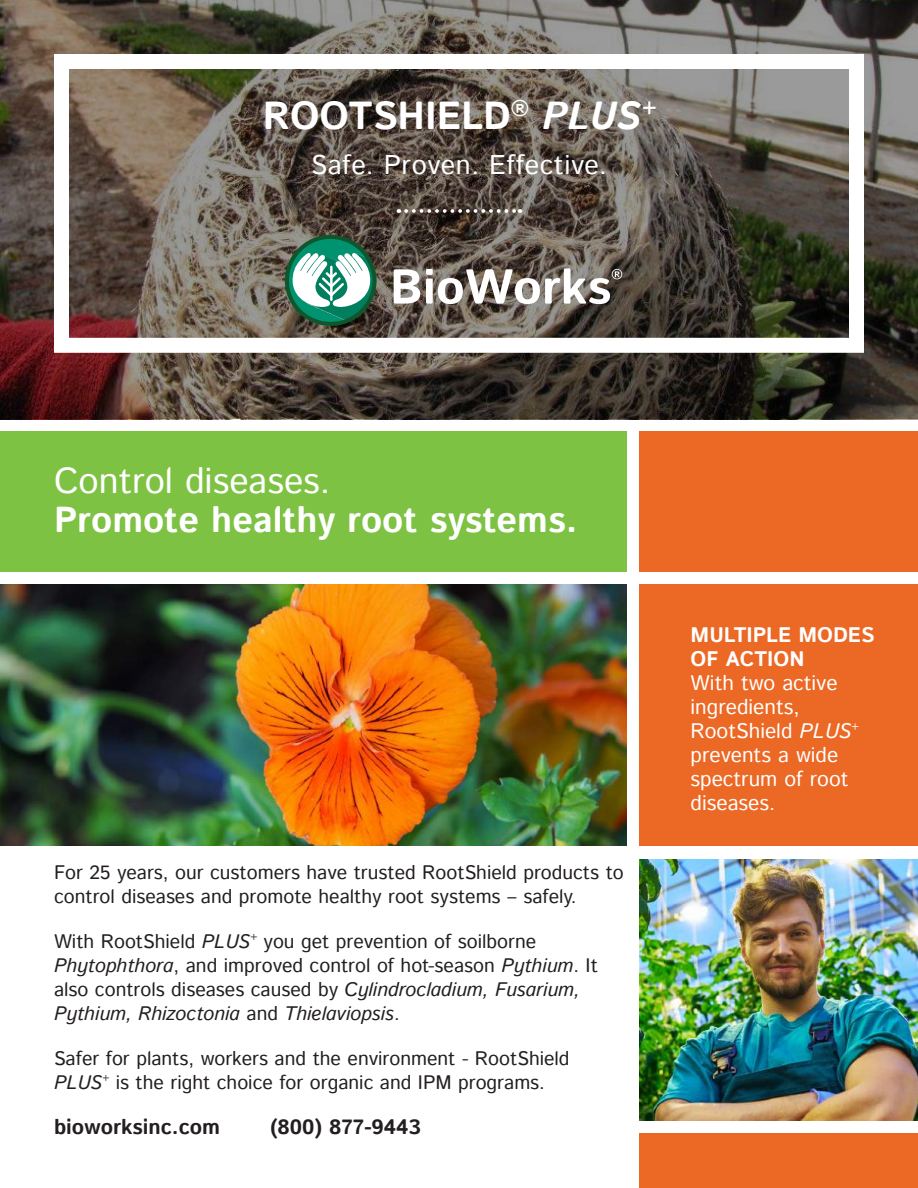
<style>
.page{position:relative;width:918px;height:1188px;background:#fff}
.page>*{position:absolute;margin:0;border:0;box-sizing:border-box;transform-origin:0 0}
.t1{font:700 39px "Istok Web";color:#fff}
.t2{font:700 36px "Istok Web";color:#fff}
.t3{font:36px "Istok Web";color:#fff}
.t4{font:27px "Istok Web";letter-spacing:.02em;color:#fff}
.t5{font:21px/24px "Istok Web";color:#fff}
.t6{font:700 21px "Istok Web";color:#231f20}
.t7{font:700 21px/24px "Istok Web";color:#fff}
.t8{font:19.5px/24px "Istok Web";color:#231f20}
.s1{font-family:"Istok";font-style:italic}
.s2{font-style:italic}
</style>
<div class="page">
<svg style="left:0;top:0;width:918px;height:419px;background:#696058"></svg>
<svg style="left:406px;top:209px;width:114px;height:4px"></svg>
<div style="left:640px;top:584px;width:278px;height:262px;background:#ec6825"></div>
<div style="left:640px;top:431px;width:278px;height:140px;background:#ec6825"></div>
<div style="left:640px;top:1133px;width:278px;height:55px;background:#ec6825"></div>
<div style="left:0;top:431px;width:627px;height:140px;background:#7ec243"></div>
<img style="left:640px;top:859px;width:278px;height:262px">
<img style="left:0;top:584px;width:627px;height:262px">
<svg style="left:394px;top:269px;width:26px;height:35px"></svg>
<svg style="left:426px;top:268px;width:196px;height:36px"></svg>
<svg style="left:285px;top:235px;width:92px;height:91px"></svg>
<h1 class="t1" style="left:263px;top:90px;width:394px">ROOTSHIELD<sup>®</sup> <span class="s1">PLUS</span><sup>+</sup></h1>
<h3 class="t4" style="left:311px;top:147px;width:297px">Safe. Proven. Effective.</h3>
<h2 class="t3" style="left:54px;top:456px;width:278px">Control diseases.</h2>
<h2 class="t2" style="left:54px;top:495px;width:525px">Promote healthy root systems.</h2>
<p class="t8" style="left:54px;top:861px;width:571px">For 25 years, our customers have trusted RootShield products to control diseases and promote healthy root systems – safely.</p>
<p class="t8" style="left:54px;top:930px;width:545px">With RootShield <span class="s2">PLUS</span><sup>+</sup> you get prevention of soilborne <span class="s2">Phytophthora</span>, and improved control of hot-season <span class="s2">Pythium</span>. It also controls diseases caused by <span class="s2">Cylindrocladium, Fusarium, Pythium, Rhizoctonia</span> and <span class="s2">Thielaviopsis</span>.</p>
<p class="t8" style="left:54px;top:1047px;width:517px">Safer for plants, workers and the environment - RootShield<br><span class="s2">PLUS</span><sup>+</sup> is the right choice for organic and IPM programs.</p>
<p class="t6" style="left:54px;top:1113px;width:168px">bioworksinc.com</p>
<p class="t6" style="left:270px;top:1113px;width:152px">(800) 877-9443</p>
<p class="t7" style="left:691px;top:623px;width:185px">MULTIPLE MODES<br>OF ACTION</p>
<p class="t5" style="left:691px;top:672px;width:170px">With two active ingredients,<br>RootShield <span class="s2">PLUS</span><sup>+ </sup>prevents a wide spectrum of root diseases.</p>
</div>
